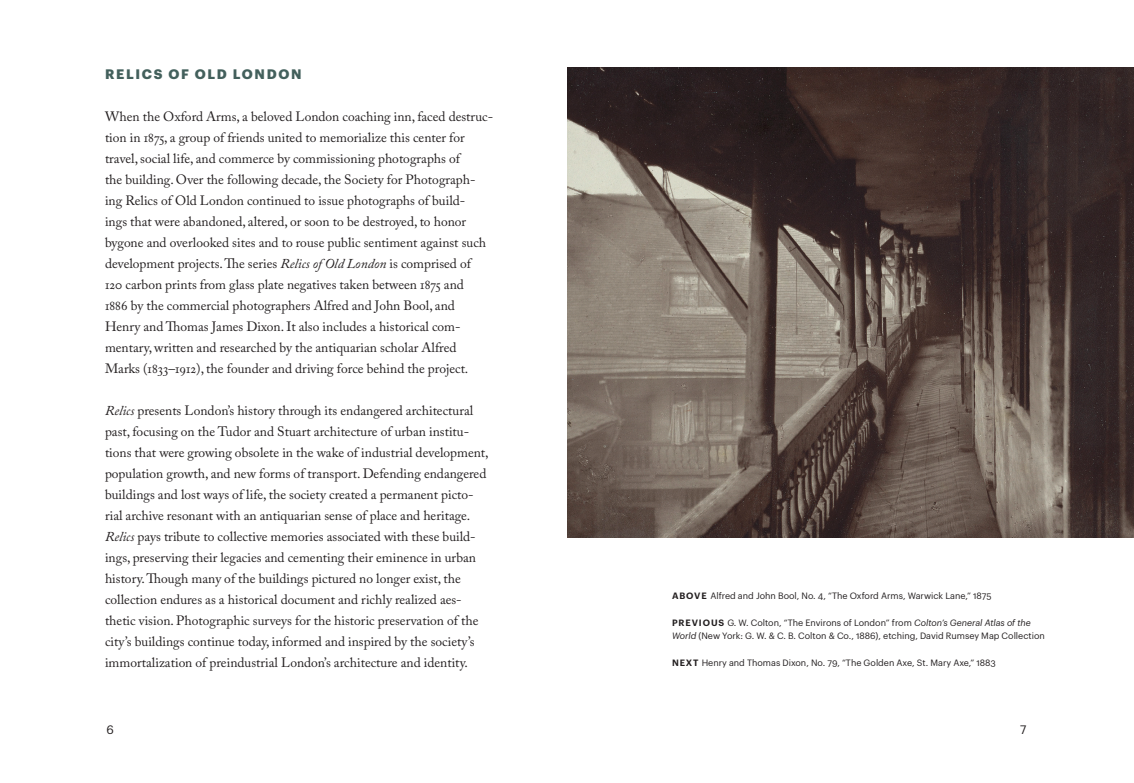
<style>
.page{position:relative;width:1134px;height:783px;background:#fff}
.page>*{position:absolute;margin:0;border:0;box-sizing:border-box;transform-origin:0 0}
.paragraph{font:13.5px/21px "Adobe Caslon Pro";color:#231f20}
.paragraph-2{font:700 13.5px "Graphik";letter-spacing:.125em;color:#43605c}
.t1{font:12px "Graphik";color:#231f20}
.t2{font:9px/13.5px "Graphik";color:#231f20}
.s1{font-style:italic}
.s2{font-weight:600}
</style>
<div class="page">
<img style="left:567px;top:68px;width:567px;height:469px">
<p class="paragraph-2" style="left:105px;top:63px;width:198px">RELICS OF OLD LONDON</p>
<p class="paragraph" style="left:105px;top:105px;width:390px">When the Oxford Arms, a beloved London coaching inn, faced destruc&shy;tion in 1875, a group of friends united to memorialize this center for travel, social life, and commerce by commissioning photographs of<br>the building. Over the following decade, the Society for Photograph&shy;ing Relics of Old London continued to issue photographs of build-<br>ings that were abandoned, altered, or soon to be destroyed, to honor bygone and overlooked sites and to rouse public sentiment against such development projects. The series <span class="s1">Relics of Old London</span> is comprised of<br>120 carbon prints from glass plate negatives taken between 1875 and<br>1886 by the commercial photographers Alfred and John Bool, and Henry and Thomas James Dixon. It also includes a historical com&shy;mentary, written and researched by the antiquarian scholar Alfred Marks (1833–1912), the founder and driving force behind the project.</p>
<p class="paragraph" style="left:105px;top:399px;width:385px"><span class="s1">Relics</span> presents London’s history through its endangered architectural past, focusing on the Tudor and Stuart architecture of urban institu&shy;tions that were growing obsolete in the wake of industrial development, population growth, and new forms of transport. Defending endangered buildings and lost ways of life, the society created a permanent picto&shy;rial archive resonant with an antiquarian sense of place and heritage.<br><span class="s1">Relics</span> pays tribute to collective memories associated with these build&shy;ings, preserving their legacies and cementing their eminence in urban history. Though many of the buildings pictured no longer exist, the collection endures as a historical document and richly realized aes&shy;thetic vision. Photographic surveys for the historic preservation of the city’s buildings continue today, informed and inspired by the society’s immortalization of preindustrial London’s architecture and identity.</p>
<p class="t2" style="left:672px;top:588px;width:321px"><span class="s2">ABOVE</span> Alfred and John Bool, No. 4, “The Oxford Arms, Warwick Lane,” 1875</p>
<p class="t2" style="left:672px;top:615px;width:374px"><span class="s2">PREVIOUS</span> G. W. Colton, “The Environs of London” from <span class="s1">Colton’s General Atlas of the<br>World</span> (New York: G. W. &amp; C. B. Colton &amp; Co., 1886), etching, David Rumsey Map Collection</p>
<p class="t2" style="left:672px;top:655px;width:325px"><span class="s2">NEXT</span> Henry and Thomas Dixon, No. 79, “The Golden Axe, St. Mary Axe,” 1883</p>
<p class="t1" style="left:107px;top:721px;width:9px">6</p>
<p class="t1" style="left:1020px;top:721px;width:8px">7</p>
</div>
